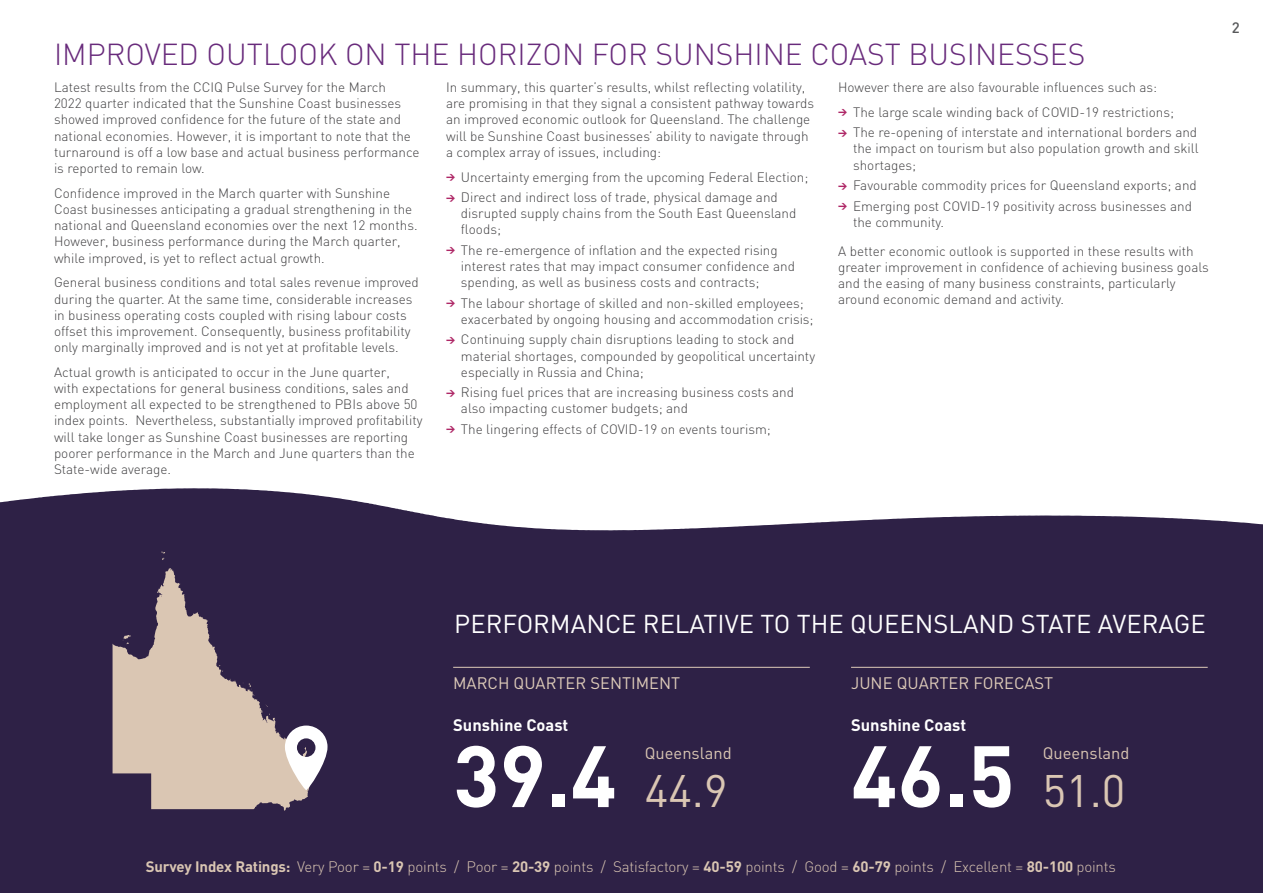
<style>
.page{position:relative;width:1263px;height:893px;background:#fff}
.page>*{position:absolute;margin:0;border:0;box-sizing:border-box;transform-origin:0 0}
.t1{font:700 85.5px "DIN";color:#fff}
.t2{font:45px "DIN";color:#dac6b3}
.t3{font:300 30px "DIN";color:#682a7b}
.t4{font:25.5px "DIN";color:#fff}
.t5{font:16.5px "DIN";color:#decbb9}
.t6{font:700 16.5px "DIN";color:#fff}
.t7{font:16.5px "DIN";color:#dac6b3}
.t8{font:300 15px "DIN";letter-spacing:-.01em;color:#dac6b3}
.t9{font:500 15px "DIN";color:#58595b}
.t10{font:300 13.5px/16.2px "DIN";color:#414042}
.s1{font-weight:900;font-size:9px;color:#af2867}
.s2{font-weight:700}
</style>
<div class="page">
<svg style="left:0;top:488px;width:1263px;height:50px"></svg>
<div style="left:0;top:538px;width:1263px;height:355px;background:#2e2146"></div>
<svg style="left:113px;top:551px;width:196px;height:260px;fill:#dac6b3"></svg>
<svg style="left:285px;top:725px;width:42px;height:65px"></svg>
<hr style="left:453px;top:667px;width:357px;height:1px;background:#decbb9">
<hr style="left:851px;top:667px;width:357px;height:1px;background:#decbb9">
<h3 class="t3" style="left:54px;top:36px;width:1033px">IMPROVED OUTLOOK ON THE HORIZON FOR SUNSHINE COAST BUSINESSES</h3>
<p class="t10" style="left:54px;top:79px;width:367px">Latest results from the CCIQ Pulse Survey for the March<br>2022 quarter indicated that the Sunshine Coast businesses showed improved confidence for the future of the state and national economies. However, it is important to note that the turnaround is off a low base and actual business performance is reported to remain low.</p>
<p class="t10" style="left:54px;top:185px;width:365px">Confidence improved in the March quarter with Sunshine Coast businesses anticipating a gradual strengthening in the national and Queensland economies over the next 12 months.<br>However, business performance during the March quarter, while improved, is yet to reflect actual growth.</p>
<p class="t10" style="left:54px;top:274px;width:366px">General business conditions and total sales revenue improved during the quarter. At the same time, considerable increases in business operating costs coupled with rising labour costs offset this improvement. Consequently, business profitability only marginally improved and is not yet at profitable levels.</p>
<p class="t10" style="left:54px;top:364px;width:370px">Actual growth is anticipated to occur in the June quarter,<br>with expectations for general business conditions, sales and employment all expected to be strengthened to PBIs above 50 index points. Nevertheless, substantially improved profitability will take longer as Sunshine Coast businesses are reporting poorer performance in the March and June quarters than the State-wide average.</p>
<p class="t10" style="left:446px;top:79px;width:369px">In summary, this quarter’s results, whilst reflecting volatility, are promising in that they signal a consistent pathway towards an improved economic outlook for Queensland. The challenge will be Sunshine Coast businesses’ ability to navigate through a complex array of issues, including:</p>
<p class="t10" style="left:446px;top:166px;width:364px;line-height:20.4px"><span class="s1">&gt;</span> Uncertainty emerging from the upcoming Federal Election; <span class="s1">&gt;</span> Direct and indirect loss of trade, physical damage and</p>
<p class="t10" style="left:461px;top:205px;width:337px">disrupted supply chains from the South East Queensland floods;</p>
<p class="t10" style="left:461px;top:242px;width:335px;text-indent:-15px"><span class="s1">&gt;</span> The re-emergence of inflation and the expected rising interest rates that may impact consumer confidence and spending, as well as business costs and contracts;</p>
<p class="t10" style="left:461px;top:295px;width:354px;text-indent:-15px"><span class="s1">&gt;</span> The labour shortage of skilled and non-skilled employees; exacerbated by ongoing housing and accommodation crisis;</p>
<p class="t10" style="left:461px;top:331px;width:356px;text-indent:-15px"><span class="s1">&gt;</span> Continuing supply chain disruptions leading to stock and material shortages, compounded by geopolitical uncertainty especially in Russia and China;</p>
<p class="t10" style="left:461px;top:384px;width:335px;text-indent:-15px"><span class="s1">&gt;</span> Rising fuel prices that are increasing business costs and also impacting customer budgets; and</p>
<p class="t10" style="left:446px;top:421px;width:326px"><span class="s1">&gt;</span> The lingering effects of COVID-19 on events tourism;</p>
<p class="t10" style="left:838px;top:75px;width:337px;line-height:24.8px">However there are also favourable influences such as:<br><span class="s1">&gt;</span> The large scale winding back of COVID-19 restrictions;</p>
<p class="t10" style="left:853px;top:124px;width:347px;text-align:justify;text-indent:-15px"><span class="s1">&gt;</span> The re-opening of interstate and international borders and the impact on tourism but also population growth and skill shortages;</p>
<p class="t10" style="left:838px;top:175px;width:360px;line-height:20.4px"><span class="s1">&gt;</span> Favourable commodity prices for Queensland exports; and <span class="s1">&gt;</span> Emerging post COVID-19 positivity across businesses and</p>
<p class="t10" style="left:838px;top:207px;width:357px;line-height:29px;text-indent:15px">the community.<br>A better economic outlook is supported in these results with</p>
<p class="t10" style="left:838px;top:259px;width:372px">greater improvement in confidence of achieving business goals and the easing of many business constraints, particularly around economic demand and activity.</p>
<p class="t9" style="left:1232px;top:18px;width:9px">2</p>
<h3 class="t4" style="left:454px;top:607px;width:753px">PERFORMANCE RELATIVE TO THE QUEENSLAND STATE AVERAGE</h3>
<p class="t5" style="left:453px;top:673px;width:229px">MARCH QUARTER SENTIMENT</p>
<p class="t5" style="left:851px;top:673px;width:204px">JUNE QUARTER FORECAST</p>
<p class="t6" style="left:453px;top:714px;width:117px">Sunshine Coast</p>
<h1 class="t1" style="left:453px;top:720px;width:165px">39.4</h1>
<p class="t7" style="left:645px;top:743px;width:88px">Queensland</p>
<h2 class="t2" style="left:645px;top:763px;width:84px">44.9</h2>
<p class="t6" style="left:851px;top:714px;width:117px">Sunshine Coast</p>
<h1 class="t1" style="left:851px;top:720px;width:165px">46.5</h1>
<p class="t7" style="left:1043px;top:743px;width:88px">Queensland</p>
<h2 class="t2" style="left:1043px;top:763px;width:84px">51.0</h2>
<p class="t8" style="left:146px;top:858px;width:972px"><span class="s2">Survey Index Ratings:</span> Very Poor = <span class="s2">0-19</span> points / Poor = <span class="s2">20-39</span> points / Satisfactory = <span class="s2">40-59</span> points / Good = <span class="s2">60-79</span> points / Excellent = <span class="s2">80-100</span> points</p>
</div>
